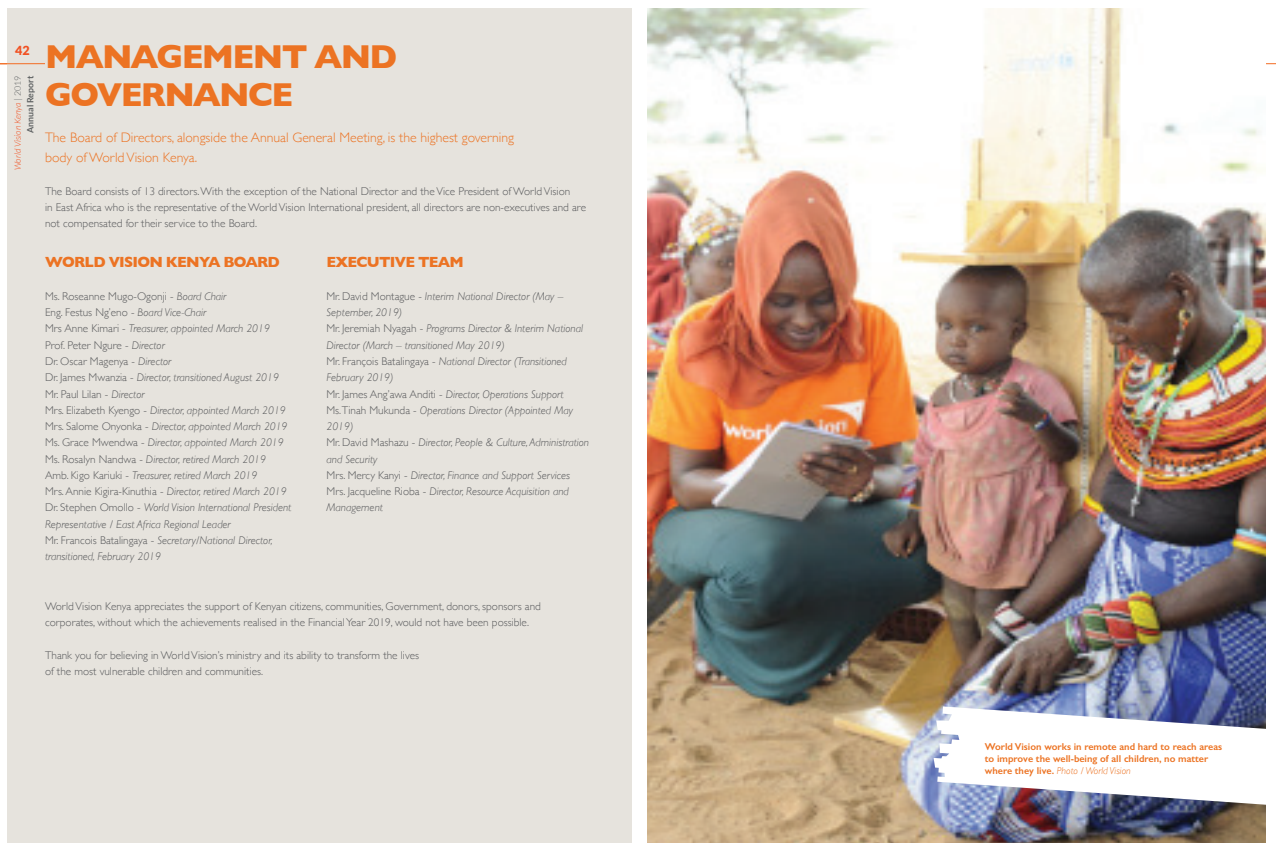
<style>
.page{position:relative;width:1276px;height:851px;background:#fff}
.page>*{position:absolute;margin:0;border:0;box-sizing:border-box;transform-origin:0 0}
.t1{font:700 33.75px/37.5px "Gill Sans";letter-spacing:-.05em;color:#ec7323}
.t2{font:700 15px "Gill Sans";letter-spacing:-.05em;color:#ec7323}
.t3{font:300 13.75px/20px "Gill Sans";color:#ec7323}
.t4{font:900 12.5px "Lato";color:#f15122}
.t5{font:italic 300 11.25px/16.2px "Gill Sans";color:#58595b}
.t6{font:300 11.25px/16.2px "Gill Sans";color:#58595b}
.t7{font:600 10px/12px "Gill Sans";color:#ec7323}
.t8{font:italic 300 8.75px/12.5px "Lato";color:#f15122;text-align:right}
.s1{font-style:normal;color:#5e6162}
.s2{font-weight:700;font-style:normal;color:#5e6162}
.s3{font-style:normal}
.s4{font-weight:300;font-style:italic}
</style>
<div class="page">
<hr style="left:1229px;top:63px;width:47px;height:1px;background:#f36b21">
<div style="left:7px;top:8px;width:624px;height:834px;background:#e6e3dd"></div>
<hr style="left:0;top:63px;width:45px;height:1px;background:#f36b21">
<img style="left:647px;top:8px;width:618px;height:834px">
<svg style="left:933px;top:706px;width:333px;height:99px"></svg>
<p class="t4" style="left:15px;top:43px;width:16px">42</p>
<p class="t8" style="left:12px;top:170px;width:96px;rotate:-90deg">World Vision Kenya <span class="s1">| 2019<br></span><span class="s2">Annual Report</span></p>
<h1 class="t1" style="left:45px;top:37px;width:354px">MANAGEMENT AND<br>GOVERNANCE</h1>
<p class="t3" style="left:45px;top:127px;width:470px">The Board of Directors, alongside the Annual General Meeting, is the highest governing body of WorldVision Kenya.</p>
<p class="t6" style="left:45px;top:182px;width:542px">The Board consists of 13 directors.With the exception of the National Director and theVice President of WorldVision<br>in East Africa who is the representative of the WorldVision International president, all directors are non-executives and are not compensated for their service to the Board.</p>
<h2 class="t2" style="left:45px;top:250px;width:236px">WORLD VISION KENYA BOARD</h2>
<p class="t5" style="left:45px;top:288px;width:248px"><span class="s3">Ms. Roseanne Mugo-Ogonji -</span> Board Chair<br><span class="s3">Eng. Festus Ng’eno -</span> Board Vice-Chair<br><span class="s3">Mrs Anne Kimari -</span> Treasurer, appointed March 2019<br><span class="s3">Prof. Peter Ngure -</span> Director<br><span class="s3">Dr. Oscar Magenya -</span> Director<br><span class="s3">Dr. James Mwanzia -</span> Director, transitioned August 2019<br><span class="s3">Mr. Paul Lilan -</span> Director<br><span class="s3">Mrs. Elizabeth Kyengo -</span> Director, appointed March 2019<br><span class="s3">Mrs. Salome Onyonka -</span> Director, appointed March 2019<br><span class="s3">Ms. Grace Mwendwa -</span> Director, appointed March 2019<br><span class="s3">Ms. Rosalyn Nandwa -</span> Director, retired March 2019<br><span class="s3">Amb. Kigo Kariuki -</span> Treasurer, retired March 2019<br><span class="s3">Mrs.Annie Kigira-Kinuthia -</span> Director, retired March 2019<br><span class="s3">Dr. Stephen Omollo -</span> World Vision International President Representative / East Africa Regional Leader<br><span class="s3">Mr. Francois Batalingaya -</span> Secretary/National Director, transitioned, February 2019</p>
<h2 class="t2" style="left:326px;top:250px;width:139px">EXECUTIVE TEAM</h2>
<p class="t5" style="left:326px;top:288px;width:264px"><span class="s3">Mr. David Montague -</span> Interim National Director (May – September, 2019)<br><span class="s3">Mr. Jeremiah Nyagah -</span> Programs Director &amp; Interim National Director (March – transitioned May 2019)<br><span class="s3">Mr. François Batalingaya -</span> National Director (Transitioned February 2019)<br><span class="s3">Mr. James Ang’awa Anditi -</span> Director, Operations Support <span class="s3">Ms.Tinah Mukunda -</span> Operations Director (Appointed May 2019)<br><span class="s3">Mr. David Mashazu -</span> Director, People &amp; Culture,Administration and Security<br><span class="s3">Mrs. Mercy Kanyi -</span> Director, Finance and Support Services <span class="s3">Mrs. Jacqueline Rioba -</span> Director, Resource Acquisition and Management</p>
<p class="t6" style="left:45px;top:597px;width:497px">WorldVision Kenya appreciates the support of Kenyan citizens, communities, Government, donors, sponsors and corporates, without which the achievements realised in the FinancialYear 2019, would not have been possible.</p>
<p class="t6" style="left:45px;top:646px;width:375px">Thank you for believing in WorldVision’s ministry and its ability to transform the lives of the most vulnerable children and communities.</p>
<p class="t7" style="left:985px;top:740px;width:239px">World Vision works in remote and hard to reach areas to improve the well-being of all children, no matter where they live. <span class="s4">Photo / World Vision</span></p>
</div>
